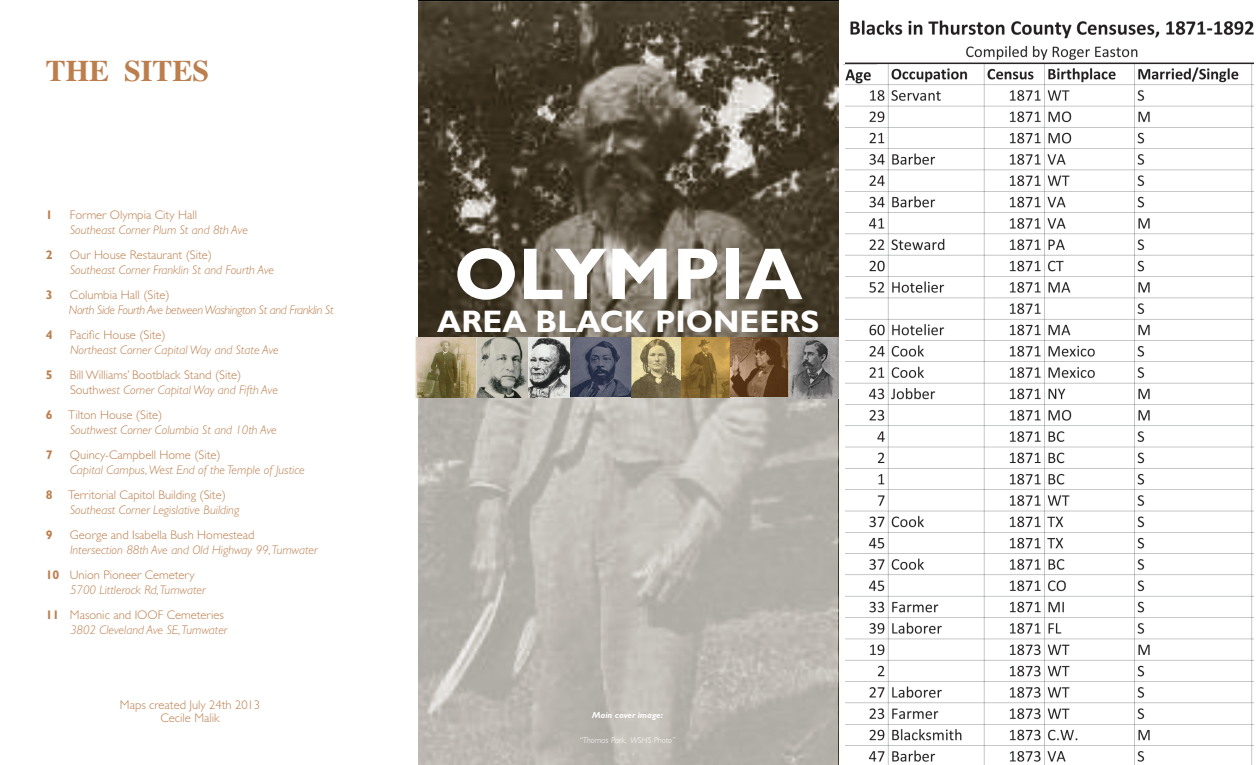
<style>
.page{position:relative;width:1260px;height:765px;background:#fff}
.page>*{position:absolute;margin:0;border:0;box-sizing:border-box;transform-origin:0 0}
.t1{font:700 73.75px "Gill Sans";color:#fff}
.t2{font:700 31.25px "Gill Sans";color:#fff}
.t3{font:700 30px "Times";color:#bc7e4d}
.t4{font:italic 300 12.5px/25px "Gill Sans";color:#bc7e4d}
.t5{font:300 12.5px/15px "Gill Sans";color:#bc7e4d}
.t6{font:italic 300 12.5px "Gill Sans";letter-spacing:-.03em;color:#bc7e4d}
.t7{font:700 12.5px "Gill Sans";color:#bc7e4d}
.t8{font:italic 300 8.75px "Gill Sans";color:#fff}
.t9{font:italic 700 8.75px "Gill Sans";color:#fff}
.s1{font-style:italic}
.s2{font-weight:700;font-style:normal}
.s3{font-style:normal}
</style>
<div class="page">
<img style="left:845px;top:20px;width:408px;height:745px">
<img style="left:418px;top:0;width:420px;height:337px">
<svg style="left:418px;top:398px;width:420px;height:367px;background:#bbb8b1"></svg>
<img style="left:729px;top:337px;width:109px;height:61px">
<img style="left:415px;top:337px;width:314px;height:61px">
<svg style="left:571px;top:337px;width:60px;height:60px;background:#515668"></svg>
<svg style="left:729px;top:337px;width:59px;height:60px;background:#775637"></svg>
<img style="left:845px;top:65px;width:32px;height:18px">
<h3 class="t3" style="left:46px;top:42px;width:165px">THE SITES</h3>
<p class="t7" style="left:46px;top:208px;width:8px">1</p>
<p class="t5" style="left:70px;top:208px;width:129px">Former Olympia City Hall</p>
<p class="t4" style="left:70px;top:218px;width:179px">Southeast Corner Plum St and 8th Ave</p>
<p class="t7" style="left:46px;top:248px;width:8px">2</p>
<p class="t5" style="left:70px;top:248px;width:144px">Our House Restaurant (Site)</p>
<p class="t4" style="left:70px;top:258px;width:206px">Southeast Corner Franklin St and Fourth Ave</p>
<p class="t7" style="left:46px;top:288px;width:8px">3</p>
<p class="t5" style="left:70px;top:288px;width:101px">Columbia Hall (Site)</p>
<p class="t6" style="left:69px;top:303px;width:266px">North Side Fourth Ave between Washington St and Franklin St</p>
<p class="t7" style="left:46px;top:328px;width:8px">4</p>
<p class="t5" style="left:70px;top:328px;width:97px">Pacific House (Site)</p>
<p class="t4" style="left:70px;top:338px;width:210px">Northeast Corner Capital Way and State Ave</p>
<p class="t7" style="left:46px;top:368px;width:8px">5</p>
<p class="t5" style="left:70px;top:368px;width:210px">Bill Williams’ Bootblack Stand (Site)<br>South<span class="s1">west Corner Capital Way and Fifth Ave</span></p>
<p class="t7" style="left:46px;top:408px;width:8px">6</p>
<p class="t5" style="left:68px;top:408px;width:96px">Tilton House (Site)</p>
<p class="t4" style="left:70px;top:418px;width:208px">Southwest Corner Columbia St and 10th Ave</p>
<p class="t7" style="left:46px;top:448px;width:8px">7</p>
<p class="t5" style="left:70px;top:448px;width:152px">Quincy-Campbell Home (Site)</p>
<p class="t4" style="left:70px;top:458px;width:236px">Capital Campus, West End of the Temple of Justice</p>
<p class="t7" style="left:46px;top:488px;width:8px">8</p>
<p class="t5" style="left:68px;top:488px;width:159px">Territorial Capitol Building (Site)</p>
<p class="t4" style="left:70px;top:498px;width:171px">Southeast Corner Legislative Building</p>
<p class="t7" style="left:46px;top:528px;width:8px">9</p>
<p class="t5" style="left:70px;top:528px;width:186px">George and Isabella Bush Homestead</p>
<p class="t4" style="left:46px;top:538px;width:273px;text-indent:24px">Intersection 88th Ave and Old Highway 99, Tumwater<br><span class="s2">10</span> <span class="s3">Union Pioneer Cemetery</span></p>
<p class="t4" style="left:46px;top:578px;width:180px;text-align:center">5700 Littlerock Rd, Tumwater<br><span class="s2">11</span> <span class="s3">Masonic and IOOF Cemeteries</span></p>
<p class="t4" style="left:70px;top:618px;width:159px">3802 Cleveland Ave SE, Tumwater</p>
<p class="t5" style="left:120px;top:699px;width:142px;line-height:12.5px;text-align:center">Maps created July 24th 2013<br>Cecile Malik</p>
<h1 class="t1" style="left:454px;top:231px;width:350px">OLYMPIA</h1>
<h2 class="t2" style="left:437px;top:303px;width:384px">AREA BLACK PIONEERS</h2>
<p class="t9" style="left:592px;top:710px;width:72px">Main cover image:</p>
<p class="t8" style="left:580px;top:735px;width:97px">“Thomas Park, WSHS Photo”</p>
</div>
